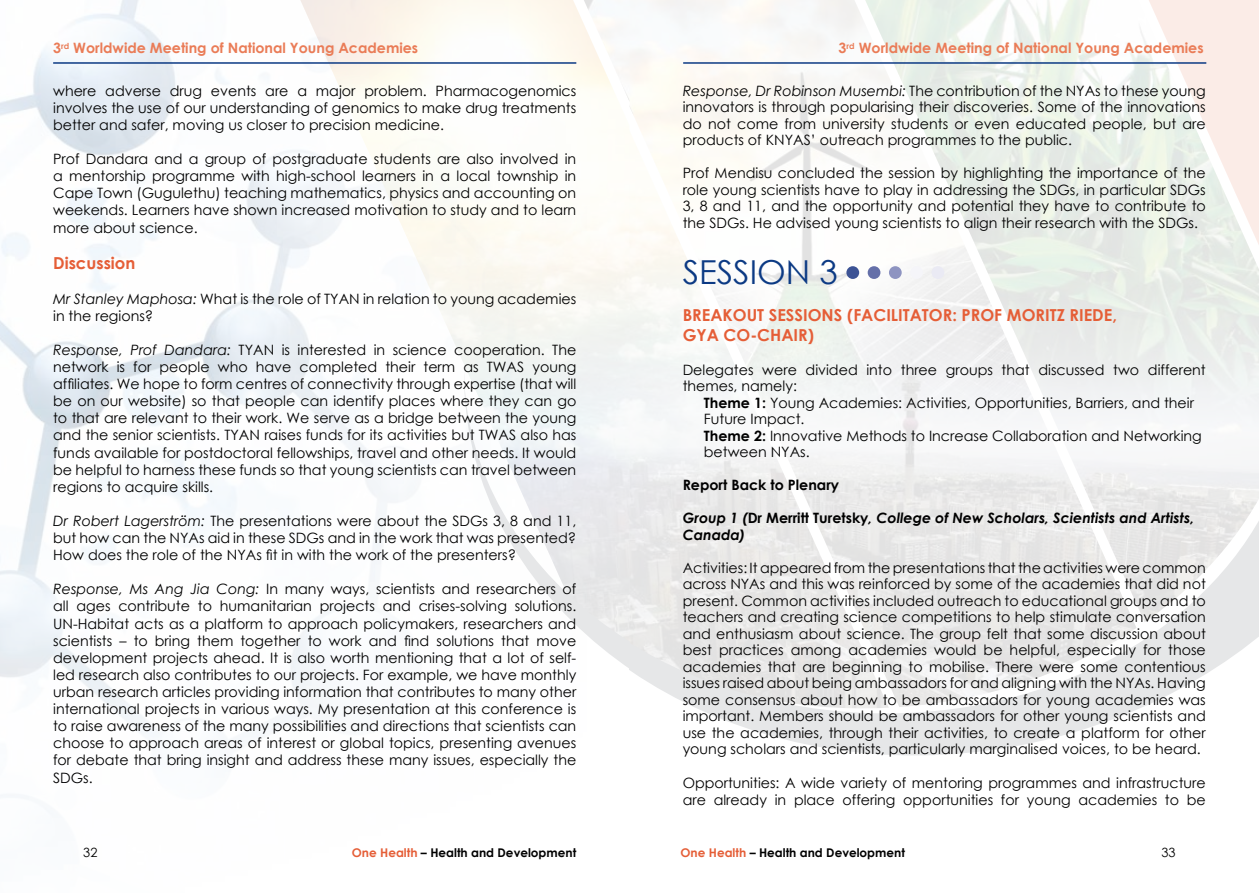
<style>
.page{position:relative;width:1259px;height:893px;background:#fff}
.page>*{position:absolute;margin:0;border:0;box-sizing:border-box;transform-origin:0 0}
.t1{font:33px "Century Gothic";color:#0c3a84}
.t2{font:700 16.5px/19.8px "Century Gothic";color:#e55e37}
.t3{font:14.25px/17.1px "Century Gothic";color:#000;text-align:justify}
.t4{font:700 14.25px "Century Gothic";color:#ea7c57}
.t5{font:italic 700 14.25px/16.5px "Century Gothic";color:#000}
.t6{font:700 14.25px "Century Gothic";color:#000}
.t7{font:12.75px "Century Gothic";color:#000}
.t8{font:700 12px "Century Gothic";color:#000}
.s1{font-style:italic}
.s2{font-weight:700}
.s3{font-style:normal}
.s4{color:#e55e37}
</style>
<div class="page">
<img style="left:629px;top:0;width:507px;height:154px">
<img style="left:629px;top:130px;width:260px;height:24px">
<svg style="left:629px;top:154px;width:630px;height:602px"></svg>
<hr style="left:683px;top:62px;width:523px;height:2px;background:#0c3a84">
<img style="left:587px;top:0;width:42px;height:100px">
<svg style="left:587px;top:225px;width:42px;height:443px"></svg>
<img style="left:0;top:0;width:587px;height:798px">
<hr style="left:53px;top:62px;width:523px;height:2px;background:#0c3a84">
<div style="left:846px;top:266px;width:13px;height:13px;background:#3d5395;border-radius:50%"></div>
<div style="left:867px;top:266px;width:13px;height:13px;background:#6570a9;border-radius:50%"></div>
<div style="left:889px;top:266px;width:12px;height:13px;background:#8e94c1;border-radius:50%"></div>
<div style="left:910px;top:266px;width:13px;height:13px;background:#f5f5f9;border-radius:50%"></div>
<div style="left:931px;top:266px;width:13px;height:13px;background:#eaeaf4;border-radius:50%"></div>
<p class="t4" style="left:53px;top:37px;width:366px">3<sup>rd</sup> Worldwide Meeting of National Young Academies</p>
<p class="t3" style="left:53px;top:82px;width:525px">where adverse drug events are a major problem. Pharmacogenomics involves the use of our understanding of genomics to make drug treatments better and safer, moving us closer to precision medicine.</p>
<p class="t3" style="left:53px;top:150px;width:525px">Prof Dandara and a group of postgraduate students are also involved in a mentorship programme with high-school learners in a local township in Cape Town (Gugulethu) teaching mathematics, physics and accounting on weekends. Learners have shown increased motivation to study and to learn more about science.</p>
<p class="t2" style="left:53px;top:253px;width:84px">Discussion</p>
<p class="t3" style="left:53px;top:290px;width:524px"><span class="s1">Mr Stanley Maphosa:</span> What is the role of TYAN in relation to young academies in the regions?</p>
<p class="t3" style="left:53px;top:341px;width:525px"><span class="s1">Response, Prof Dandara:</span> TYAN is interested in science cooperation. The network is for people who have completed their term as TWAS young affiliates. We hope to form centres of connectivity through expertise (that will be on our website) so that people can identify places where they can go to that are relevant to their work. We serve as a bridge between the young and the senior scientists. TYAN raises funds for its activities but TWAS also has funds available for postdoctoral fellowships, travel and other needs. It would be helpful to harness these funds so that young scientists can travel between regions to acquire skills.</p>
<p class="t3" style="left:53px;top:512px;width:525px"><span class="s1">Dr Robert Lagerström:</span> The presentations were about the SDGs 3, 8 and 11, but how can the NYAs aid in these SDGs and in the work that was presented?<br>How does the role of the NYAs fit in with the work of the presenters?</p>
<p class="t3" style="left:53px;top:580px;width:525px"><span class="s1">Response, Ms Ang Jia Cong:</span> In many ways, scientists and researchers of all ages contribute to humanitarian projects and crises-solving solutions.<br>UN-Habitat acts as a platform to approach policymakers, researchers and scientists – to bring them together to work and find solutions that move development projects ahead. It is also worth mentioning that a lot of self&shy;led research also contributes to our projects. For example, we have monthly urban research articles providing information that contributes to many other international projects in various ways. My presentation at this conference is to raise awareness of the many possibilities and directions that scientists can choose to approach areas of interest or global topics, presenting avenues for debate that bring insight and address these many issues, especially the SDGs.</p>
<p class="t4" style="left:838px;top:37px;width:366px">3<sup>rd</sup> Worldwide Meeting of National Young Academies</p>
<p class="t3" style="left:682px;top:82px;width:525px;line-height:16.5px"><span class="s1">Response, Dr Robinson Musembi:</span> The contribution of the NYAs to these young innovators is through popularising their discoveries. Some of the innovations do not come from university students or even educated people, but are products of KNYAS’ outreach programmes to the public.</p>
<p class="t3" style="left:682px;top:165px;width:525px;line-height:16.5px">Prof Mendisu concluded the session by highlighting the importance of the role young scientists have to play in addressing the SDGs, in particular SDGs 3, 8 and 11, and the opportunity and potential they have to contribute to the SDGs. He advised young scientists to align their research with the SDGs.</p>
<h1 class="t1" style="left:682px;top:249px;width:156px">SESSION 3</h1>
<p class="t2" style="left:682px;top:304px;width:436px">BREAKOUT SESSIONS (FACILITATOR: PROF MORITZ RIEDE,<br>GYA CO-CHAIR)</p>
<p class="t3" style="left:682px;top:361px;width:524px;line-height:16.5px">Delegates were divided into three groups that discussed two different themes, namely:</p>
<p class="t3" style="left:704px;top:394px;width:499px;line-height:16.5px;text-align:left"><span class="s2">Theme 1:</span> Young Academies: Activities, Opportunities, Barriers, and their Future Impact.<br><span class="s2">Theme 2:</span> Innovative Methods to Increase Collaboration and Networking between NYAs.</p>
<p class="t6" style="left:682px;top:474px;width:158px">Report Back to Plenary</p>
<p class="t5" style="left:682px;top:509px;width:513px">Group 1 (<span class="s3">Dr Merritt Turetsky</span>, College of New Scholars, Scientists and Artists,<br>Canada)</p>
<p class="t3" style="left:682px;top:559px;width:525px;line-height:16.5px">Activities: It appeared from the presentations that the activities were common across NYAs and this was reinforced by some of the academies that did not present. Common activities included outreach to educational groups and to teachers and creating science competitions to help stimulate conversation and enthusiasm about science. The group felt that some discussion about best practices among academies would be helpful, especially for those academies that are beginning to mobilise. There were some contentious issues raised about being ambassadors for and aligning with the NYAs. Having some consensus about how to be ambassadors for young academies was important. Members should be ambassadors for other young scientists and use the academies, through their activities, to create a platform for other young scholars and scientists, particularly marginalised voices, to be heard.</p>
<p class="t3" style="left:682px;top:774px;width:525px">Opportunities: A wide variety of mentoring programmes and infrastructure are already in place offering opportunities for young academies to be</p>
<p class="t7" style="left:83px;top:843px;width:16px">32</p>
<p class="t8" style="left:680px;top:844px;width:226px"><span class="s4">One Health</span> – Health and Development</p>
<p class="t8" style="left:352px;top:844px;width:226px"><span class="s4">One Health</span> – Health and Development</p>
<p class="t7" style="left:1161px;top:843px;width:16px">33</p>
</div>
